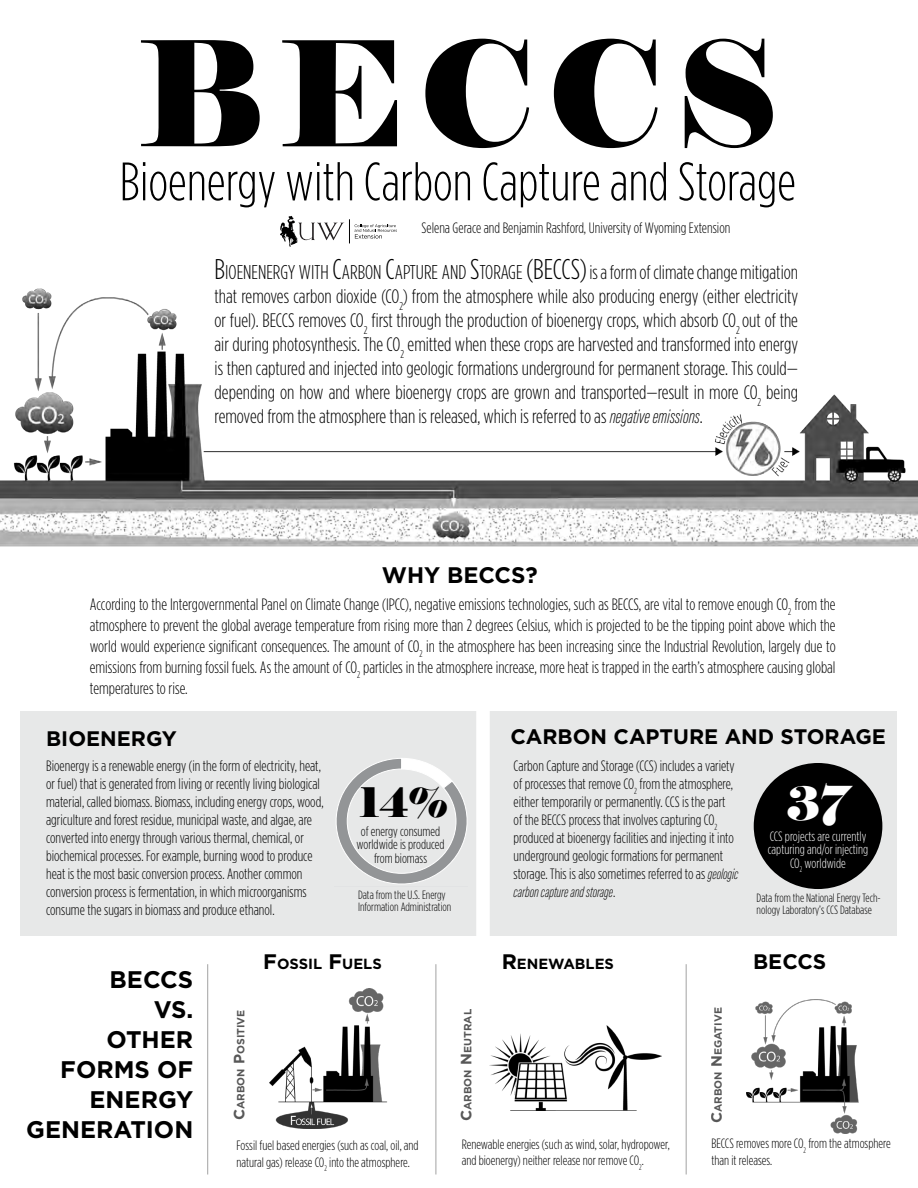
<style>
.page{position:relative;width:918px;height:1188px;background:#fff}
.page>*{position:absolute;margin:0;border:0;box-sizing:border-box;transform-origin:0 0}
.t1{font:46.5px "Elephant";color:#fff}
.t2{font:40.5px "Elephant";color:#000}
.t3{font:700 24px/30px "Gotham";color:#000;text-align:right}
.t4{font:700 22.5px "Gotham";color:#000}
.t5{font:700 21px "Gotham";color:#000}
.t6{font:700 21px "Gotham";color:#000}
.t7{font:300 19.95px "Gotham Condensed";color:#000}
.t8{font:300 19.5px/24px "Gotham Condensed";color:#000;text-align:justify}
.t9{font:300 16.5px/21px "Gotham Condensed";color:#000;text-align:justify}
.t10{font:300 15px/18px "Gotham Condensed";color:#000}
.t11{font:700 14.7px "Gotham";color:#000}
.t12{font:300 13.5px/16.5px "Gotham Condensed";color:#000}
.t13{font:300 13.5px/13.5px "Gotham Condensed";color:#fff;text-align:center}
.t14{font:300 12px/12px "Gotham Condensed";color:#000}
.t15{font:700 10.5px "Gotham";color:#000}
.s1{font-size:28.5px}
.s2{font-size:19.5px}
.s3{font-family:"Acumin Pro Extra Cond";font-weight:200;font-style:italic}
.s4{font-size:21px}
.s5{font-size:15px}
</style>
<div class="page">
<svg style="left:123px;top:162px;width:671px;height:45px"></svg>
<svg style="left:141px;top:39px;width:632px;height:109px"></svg>
<svg style="left:280px;top:216px;width:117px;height:31px"></svg>
<img style="left:0;top:289px;width:918px;height:258px">
<div style="left:21px;top:712px;width:876px;height:224px;background:#e7e8e8"></div>
<svg style="left:336px;top:758px;width:132px;height:127px"></svg>
<div style="left:754px;top:763px;width:128px;height:126px;background:#000;border-radius:50%"></div>
<img style="left:270px;top:989px;width:117px;height:139px">
<img style="left:489px;top:1026px;width:172px;height:84px">
<img style="left:746px;top:1000px;width:113px;height:134px">
<hr style="left:435px;top:964px;width:1px;height:211px;background:#000">
<hr style="left:207px;top:964px;width:1px;height:211px;background:#000">
<hr style="left:686px;top:964px;width:1px;height:211px;background:#000">
<div style="left:476px;top:697px;width:14px;height:243px;background:#fff"></div>
<p class="t10" style="left:422px;top:218px;width:310px">Selena Gerace and Benjamin Rashford, University of Wyoming Extension</p>
<p class="t7" style="left:215px;top:261px;width:585px"><span class="s1">B</span>IOENENERGY WITH <span class="s1">C</span>ARBON <span class="s1">C</span>APTURE AND <span class="s1">S</span>TORAGE <span class="s1">(BECCS)</span> <span class="s2">is a form of climate change mitigation</span></p>
<p class="t8" style="left:215px;top:284px;width:585px">that removes carbon dioxide (CO<sub>2</sub>) from the atmosphere while also producing energy (either electricity or fuel). BECCS removes CO<sub>2</sub> first through the production of bioenergy crops, which absorb CO<sub>2</sub> out of the air during photosynthesis. The CO<sub>2</sub> emitted when these crops are harvested and transformed into energy is then captured and injected into geologic formations underground for permanent storage. This could— depending on how and where bioenergy crops are grown and transported—result in more CO<sub>2</sub> being removed from the atmosphere than is released, which is referred to as <span class="s3">negative emissions</span>.</p>
<p class="t4" style="left:382px;top:560px;width:157px">WHY BECCS?</p>
<p class="t9" style="left:90px;top:593px;width:747px">According to the Intergovernmental Panel on Climate Change (IPCC), negative emissions technologies, such as BECCS, are vital to remove enough CO<sub>2</sub> from the atmosphere to prevent the global average temperature from rising more than 2 degrees Celsius, which is projected to be the tipping point above which the world would experience significant consequences. The amount of CO<sub>2</sub> in the atmosphere has been increasing since the Industrial Revolution, largely due to emissions from burning fossil fuels. As the amount of CO<sub>2</sub> particles in the atmosphere increase, more heat is trapped in the earth’s atmosphere causing global temperatures to rise.</p>
<p class="t5" style="left:46px;top:724px;width:132px">BIOENERGY</p>
<p class="t10" style="left:46px;top:756px;width:279px">Bioenergy is a renewable energy (in the form of electricity, heat, or fuel) that is generated from living or recently living biological material, called biomass. Biomass, including energy crops, wood, agriculture and forest residue, municipal waste, and algae, are converted into energy through various thermal, chemical, or biochemical processes. For example, burning wood to produce heat is the most basic conversion process. Another common conversion process is fermentation, in which microorganisms consume the sugars in biomass and produce ethanol.</p>
<p class="t5" style="left:510px;top:723px;width:377px">CARBON CAPTURE AND STORAGE</p>
<p class="t10" style="left:514px;top:757px;width:226px">Carbon Capture and Storage (CCS) includes a variety of processes that remove CO<sub>2</sub> from the atmosphere, either temporarily or permanently. CCS is the part<br>of the BECCS process that involves capturing CO<sub>2 </sub>produced at bioenergy facilities and injecting it into underground geologic formations for permanent storage. This is also sometimes referred to as <span class="s3">geologic carbon capture and storage</span>.</p>
<p class="t1" style="left:787px;top:774px;width:64px">37</p>
<p class="t13" style="left:768px;top:829px;width:102px">CCS projects are currently capturing and/or injecting<br>CO<sub>2</sub> worldwide</p>
<p class="t2" style="left:359px;top:777px;width:91px">14%</p>
<p class="t12" style="left:357px;top:824px;width:90px;line-height:13.5px;text-align:center">of energy consumed worldwide is produced from biomass</p>
<p class="t14" style="left:358px;top:889px;width:95px">Data from the U.S. Energy<br>Information Administration</p>
<p class="t14" style="left:757px;top:891px;width:126px">Data from the National Energy Tech&shy;nology Laboratory’s CCS Database</p>
<p class="t3" style="left:110px;top:964px;width:85px">BECCS</p>
<p class="t3" style="left:154px;top:994px;width:41px">VS.</p>
<p class="t3" style="left:106px;top:1024px;width:88px">OTHER</p>
<p class="t3" style="left:60px;top:1054px;width:135px">FORMS OF<br>ENERGY</p>
<p class="t3" style="left:26px;top:1114px;width:169px">GENERATION</p>
<p class="t11" style="left:263px;top:954px;width:120px"><span class="s4">F</span>OSSIL <span class="s4">F</span>UELS</p>
<p class="t15" style="left:234px;top:1120px;width:112px;rotate:-90deg"><span class="s5">C</span>ARBON <span class="s5">P</span>OSITIVE</p>
<p class="t12" style="left:237px;top:1137px;width:184px">Fossil fuel based energies (such as coal, oil, and natural gas) release CO<sub>2</sub> into the atmosphere.</p>
<p class="t11" style="left:502px;top:954px;width:114px"><span class="s4">R</span>ENEWABLES</p>
<p class="t15" style="left:461px;top:1121px;width:114px;rotate:-90deg"><span class="s5">C</span>ARBON <span class="s5">N</span> EUTRAL</p>
<p class="t12" style="left:462px;top:1136px;width:210px">Renewable energies (such as wind, solar, hydropower, and bioenergy) neither release nor remove CO<sub>2</sub>.</p>
<h3 class="t6" style="left:753px;top:947px;width:73px">BECCS</h3>
<p class="t15" style="left:711px;top:1123px;width:117px;rotate:-90deg"><span class="s5">C</span>ARBON <span class="s5">N</span> EGATIVE</p>
<p class="t12" style="left:712px;top:1135px;width:181px">BECCS removes more CO<sub>2</sub> from the atmosphere than it releases.</p>
</div>
